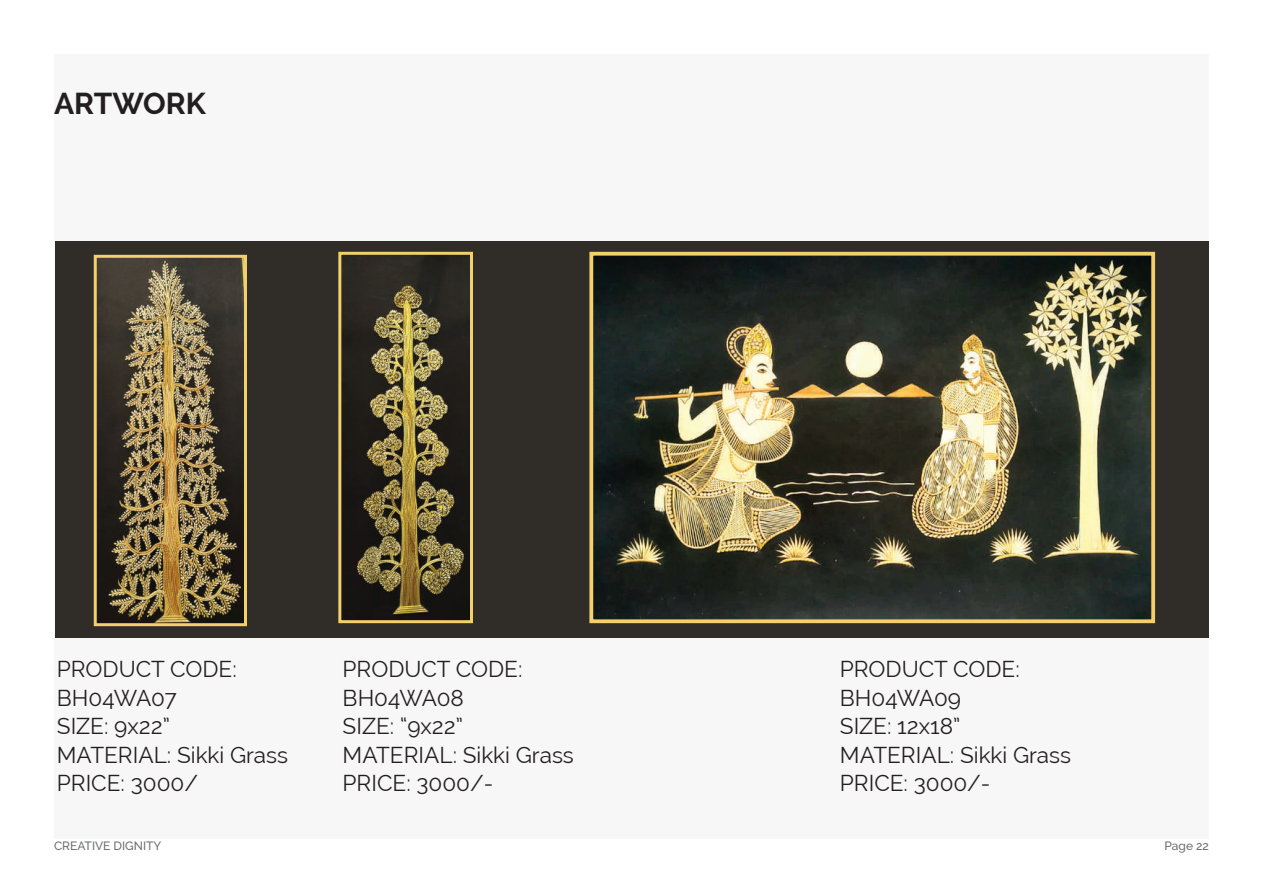
<style>
.page{position:relative;width:1263px;height:893px;background:#fff}
.page>*{position:absolute;margin:0;border:0;box-sizing:border-box;transform-origin:0 0}
.t1{font:700 30px "Raleway";color:#231f20}
.t2{font:22.5px/28.5px "Raleway";color:#231f20}
.t3{font:500 12px "Raleway";color:#6c6d70}
</style>
<div class="page">
<div style="left:54px;top:54px;width:1155px;height:785px;background:#f7f7f8"></div>
<div style="left:55px;top:241px;width:1153px;height:396px;background:#302d28"></div>
<img style="left:594px;top:257px;width:556px;height:361px">
<div style="left:589px;top:252px;width:566px;height:371px;border:4px solid #f3d06b"></div>
<img style="left:98px;top:259px;width:145px;height:363px">
<div style="left:94px;top:255px;width:153px;height:371px;border:3px solid #f3d06b"></div>
<img style="left:342px;top:256px;width:127px;height:363px">
<div style="left:338px;top:252px;width:135px;height:371px;border:3px solid #f3d06b"></div>
<h1 class="t1" style="left:54px;top:87px;width:153px">ARTWORK</h1>
<p class="t2" style="left:57px;top:655px;width:233px">PRODUCT CODE:<br>BH04WA07<br>SIZE: 9x22”<br>MATERIAL: Sikki Grass<br>PRICE: 3000₹/</p>
<p class="t2" style="left:343px;top:655px;width:233px">PRODUCT CODE:<br>BH04WA08<br>SIZE: “9x22”<br>MATERIAL: Sikki Grass<br>PRICE: ₹3000/-</p>
<p class="t2" style="left:840px;top:655px;width:233px">PRODUCT CODE:<br>BH04WA09<br>SIZE: 12x18”<br>MATERIAL: Sikki Grass<br>PRICE: ₹3000/-</p>
<p class="t3" style="left:54px;top:839px;width:109px">CREATIVE DIGNITY</p>
<p class="t3" style="left:1164px;top:839px;width:46px">Page 22</p>
</div>
